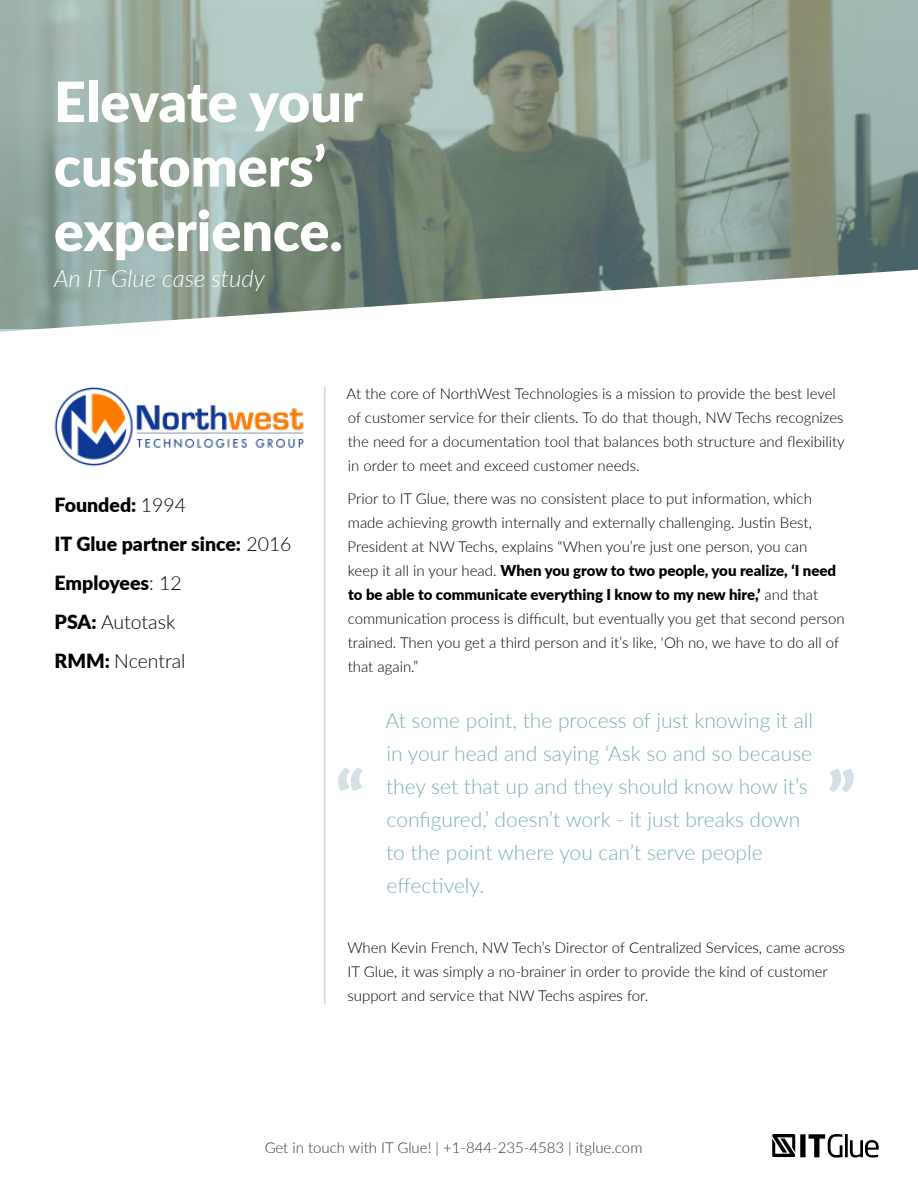
<style>
.page{position:relative;width:918px;height:1188px;background:#fff}
.page>*{position:absolute;margin:0;border:0;box-sizing:border-box;transform-origin:0 0}
.t1{font:900 70.5px "Lato";color:#d4e0e3}
.t2{font:900 55.5px/64.5px "Lato";color:#fff}
.t3{font:italic 300 24px "Lato";color:#fff}
.t4{font:300 21px/33px "Lato";color:#7faeb5}
.t5{font:900 19.5px/39px "Lato";color:#000}
.t6{font:300 15px/24px "Lato";color:#000}
.s1{font-weight:300}
.s2{font-weight:900}
</style>
<div class="page">
<div style="left:800px;top:1134px;width:6px;height:23px;background:#000"></div>
<svg style="left:808px;top:1134px;width:34px;height:24px"></svg>
<hr style="left:845px;top:1134px;width:3px;height:23px;background:#000">
<svg style="left:850px;top:1140px;width:29px;height:18px"></svg>
<svg style="left:772px;top:1134px;width:23px;height:23px"></svg>
<hr style="left:324px;top:387px;width:2px;height:617px;background:#d3d5d6">
<svg style="left:0;top:0;width:918px;height:270px;background:#8a9c91"></svg>
<svg style="left:0;top:270px;width:912px;height:62px"></svg>
<img style="left:54px;top:387px;width:251px;height:80px">
<h2 class="t2" style="left:54px;top:67px;width:311px">Elevate your customers’ experience.</h2>
<h3 class="t3" style="left:54px;top:262px;width:213px">An IT Glue case study</h3>
<h3 class="t5" style="left:55px;top:484px;width:239px">Founded: <span class="s1">1994<br></span>IT Glue partner since: <span class="s1">2016<br></span>Employees<span class="s1">: 12<br></span>PSA: <span class="s1">Autotask<br></span>RMM: <span class="s1">Ncentral</span></h3>
<p class="t6" style="left:347px;top:381px;width:500px">At the core of NorthWest Technologies is a mission to provide the best level of customer service for their clients. To do that though, NW Techs recognizes the need for a documentation tool that balances both structure and flexibility in order to meet and exceed customer needs.</p>
<p class="t6" style="left:348px;top:486px;width:498px">Prior to IT Glue, there was no consistent place to put information, which made achieving growth internally and externally challenging. Justin Best, President at NW Techs, explains “When you’re just one person, you can<br>keep it all in your head. <span class="s2">When you grow to two people, you realize, ‘I need to be able to communicate everything I know to my new hire,’</span> and that communication process is difficult, but eventually you get that second person trained. Then you get a third person and it’s like, ‘Oh no, we have to do all of that again.”</p>
<p class="t4" style="left:386px;top:703px;width:429px">At some point, the process of just knowing it all in your head and saying ‘Ask so and so because they set that up and they should know how it’s configured,’ doesn’t work - it just breaks down to the point where you can’t serve people effectively.</p>
<h1 class="t1" style="left:336px;top:745px;width:30px">“</h1>
<h1 class="t1" style="left:827px;top:745px;width:30px">”</h1>
<p class="t6" style="left:347px;top:935px;width:499px">When Kevin French, NW Tech’s Director of Centralized Services, came across<br>IT Glue, it was simply a no-brainer in order to provide the kind of customer support and service that NW Techs aspires for.</p>
<p class="t6" style="left:265px;top:1135px;width:379px">Get in touch with IT Glue! | +1-844-235-4583 | itglue.com</p>
</div>
